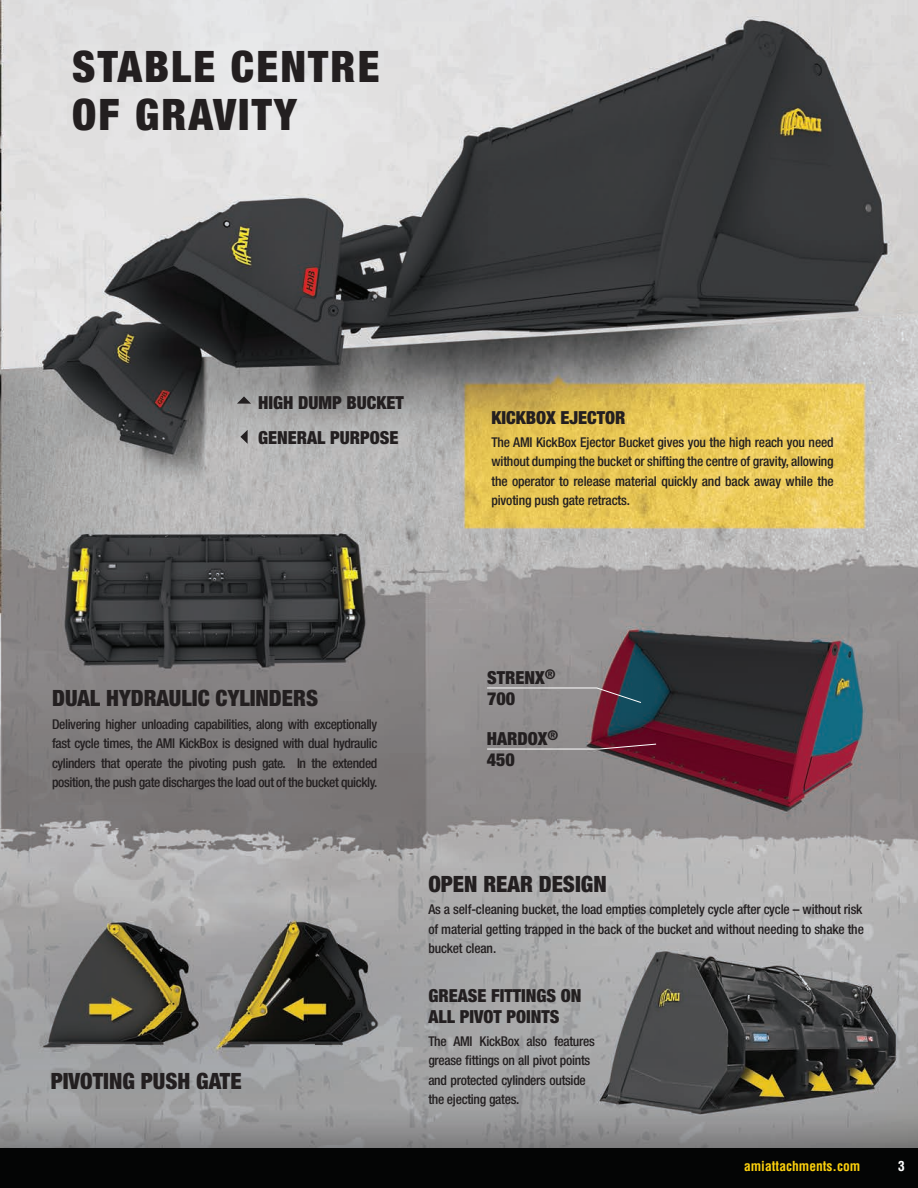
<style>
.page{position:relative;width:918px;height:1188px;background:#fff}
.page>*{position:absolute;margin:0;border:0;box-sizing:border-box;transform-origin:0 0}
.t1{font:900 condensed 43.5px/48px "Helvetica Neue LT Std";letter-spacing:.05em;color:#231f20}
.t2{font:900 condensed 22.5px "Helvetica Neue LT Std";color:#231f20}
.t3{font:900 condensed 18px/21.6px "Helvetica Neue LT Std";color:#231f20}
.t4{font:500 condensed 13.5px/19.5px "Helvetica Neue LT Std";letter-spacing:-.02em;color:#231f20;text-align:justify}
.t5{font:700 condensed 13.5px "Helvetica LT Std";color:#fcd10d}
.t6{font:700 condensed 13.5px "Helvetica LT Std";color:#fff}
</style>
<div class="page">
<div style="left:0;top:1148px;width:918px;height:40px;background:#040505"></div>
<img style="left:0;top:0;width:918px;height:1148px">
<svg style="left:486px;top:687px;width:156px;height:16px;background:#847e84"></svg>
<svg style="left:486px;top:743px;width:171px;height:7px"></svg>
<svg style="left:240px;top:430px;width:8px;height:14px"></svg>
<svg style="left:237px;top:396px;width:14px;height:8px"></svg>
<h1 class="t1" style="left:72px;top:42px;width:309px">STABLE CENTRE<br>OF GRAVITY</h1>
<h3 class="t3" style="left:258px;top:392px;width:147px">HIGH DUMP BUCKET</h3>
<h3 class="t3" style="left:258px;top:427px;width:142px">GENERAL PURPOSE</h3>
<h3 class="t3" style="left:491px;top:407px;width:136px">KICKBOX EJECTOR</h3>
<p class="t4" style="left:491px;top:432px;width:344px">The AMI KickBox Ejector Bucket gives you the high reach you need without dumping the bucket or shifting the centre of gravity, allowing the operator to release material quickly and back away while the pivoting push gate retracts.</p>
<h2 class="t2" style="left:52px;top:684px;width:267px">DUAL HYDRAULIC CYLINDERS</h2>
<p class="t4" style="left:52px;top:714px;width:327px">Delivering higher unloading capabilities, along with exceptionally fast cycle times, the AMI KickBox is designed with dual hydraulic cylinders that operate the pivoting push gate. In the extended position, the push gate discharges the load out of the bucket quickly.</p>
<h2 class="t2" style="left:51px;top:1068px;width:192px">PIVOTING PUSH GATE</h2>
<h3 class="t3" style="left:487px;top:666px;width:70px">STRENX<sup>®<br></sup>700</h3>
<h3 class="t3" style="left:487px;top:727px;width:73px">HARDOX<sup>®<br></sup>450</h3>
<h2 class="t2" style="left:428px;top:870px;width:180px">OPEN REAR DESIGN</h2>
<p class="t4" style="left:428px;top:899px;width:437px">As a self-cleaning bucket, the load empties completely cycle after cycle – without risk of material getting trapped in the back of the bucket and without needing to shake the bucket clean.</p>
<h3 class="t3" style="left:428px;top:984px;width:155px">GREASE FITTINGS ON<br>ALL PIVOT POINTS</h3>
<p class="t4" style="left:428px;top:1031px;width:168px;text-align:left">The AMI KickBox also features grease fittings on all pivot points and protected cylinders outside the ejecting gates.</p>
<p class="t5" style="left:744px;top:1157px;width:118px">amiattachments.com</p>
<p class="t6" style="left:898px;top:1157px;width:8px">3</p>
</div>
